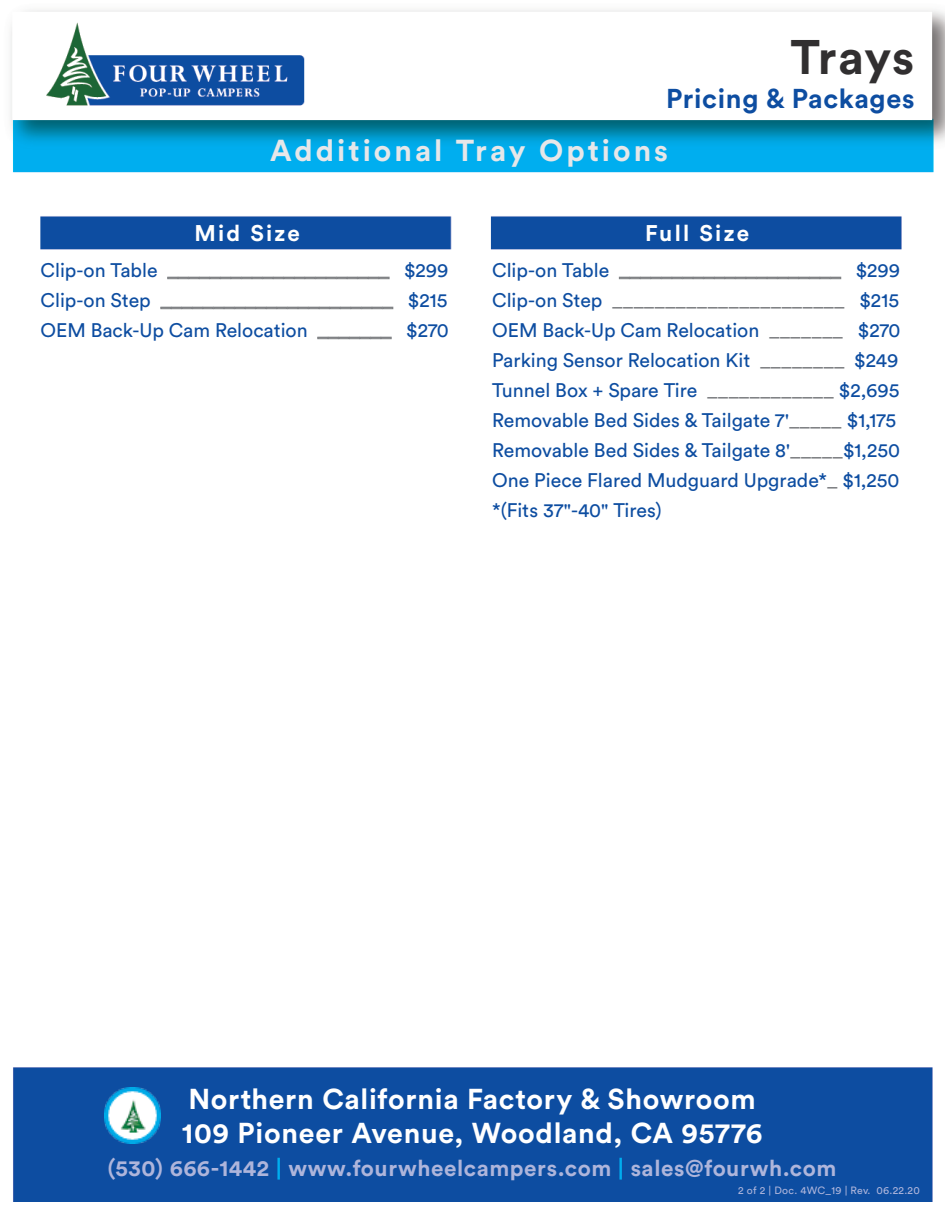
<style>
.page{position:relative;width:945px;height:1215px;background:#fff}
.page>*{position:absolute;margin:0;border:0;box-sizing:border-box;transform-origin:0 0}
.t1{font:700 48px "Circular Std";letter-spacing:.015em;color:#312f30}
.t2{font:700 30px "Circular Std";letter-spacing:.1em;color:#e6e7e9}
.t3{font:700 28.5px/34.2px "Circular Std";letter-spacing:.025em;color:#fff}
.t4{font:700 27px "Circular Std";letter-spacing:.025em;color:#0d4da1}
.t5{font:700 22.5px "Circular Std";letter-spacing:.025em;color:#aeb5db}
.t6{font:700 22.5px "Circular Std";letter-spacing:.1em;color:#fff}
.t7{font:19.5px/30px "Circular Std";color:#0d4da1;text-align:justify}
.t8{font:10.5px "Circular Std";letter-spacing:.025em;color:#aeb5db}
.s1{color:#808285}
.s2{color:#00aeef}
</style>
<div class="page">
<img style="left:10px;top:10px;width:935px;height:1191px">
<svg style="left:168px;top:277px;width:221px;height:2px"></svg>
<svg style="left:161px;top:307px;width:232px;height:2px"></svg>
<svg style="left:318px;top:337px;width:73px;height:2px"></svg>
<svg style="left:619px;top:277px;width:222px;height:2px"></svg>
<img style="left:104px;top:1088px;width:56px;height:56px">
<h1 class="t1" style="left:790px;top:26px;width:126px">Trays</h1>
<h3 class="t4" style="left:666px;top:81px;width:250px">Pricing &amp; Packages</h3>
<h2 class="t2" style="left:270px;top:131px;width:400px">Additional Tray Options</h2>
<p class="t6" style="left:194px;top:219px;width:107px">Mid Size</p>
<p class="t7" style="left:41px;top:255px;width:410px">Clip-on Table <span class="s1">_____________________</span> $299<br>Clip-on Step <span class="s1">______________________</span> $215<br>OEM Back-Up Cam Relocation <span class="s1">_______</span> $270</p>
<p class="t7" style="left:492px;top:255px;width:410px;text-align:left">Clip-on Table <span class="s1">_____________________</span> $299<br>Clip-on Step <span class="s1">______________________</span> $215<br>OEM Back-Up Cam Relocation <span class="s1">_______</span> $270<br>Parking Sensor Relocation Kit <span class="s1">________</span> $249<br>Tunnel Box + Spare Tire <span class="s1">____________</span> $2,695<br>Removable Bed Sides &amp; Tailgate 7'<span class="s1">_____</span> $1,175<br>Removable Bed Sides &amp; Tailgate 8'<span class="s1">_____</span>$1,250<br>One Piece Flared Mudguard Upgrade*<span class="s1">_</span> $1,250 *(Fits 37"-40" Tires)</p>
<p class="t6" style="left:645px;top:219px;width:105px">Full Size</p>
<h3 class="t3" style="left:182px;top:1081px;width:582px">Northern California Factory &amp; Showroom<br>109 Pioneer Avenue, Woodland, CA 95776</h3>
<p class="t5" style="left:108px;top:1153px;width:730px">(530) 666-1442 <span class="s2">|</span> www.fourwheelcampers.com <span class="s2">|</span> sales@fourwh.com</p>
<p class="t8" style="left:738px;top:1184px;width:183px">2 of 2 | Doc. 4WC_19 | Rev. 06.22.20</p>
</div>
